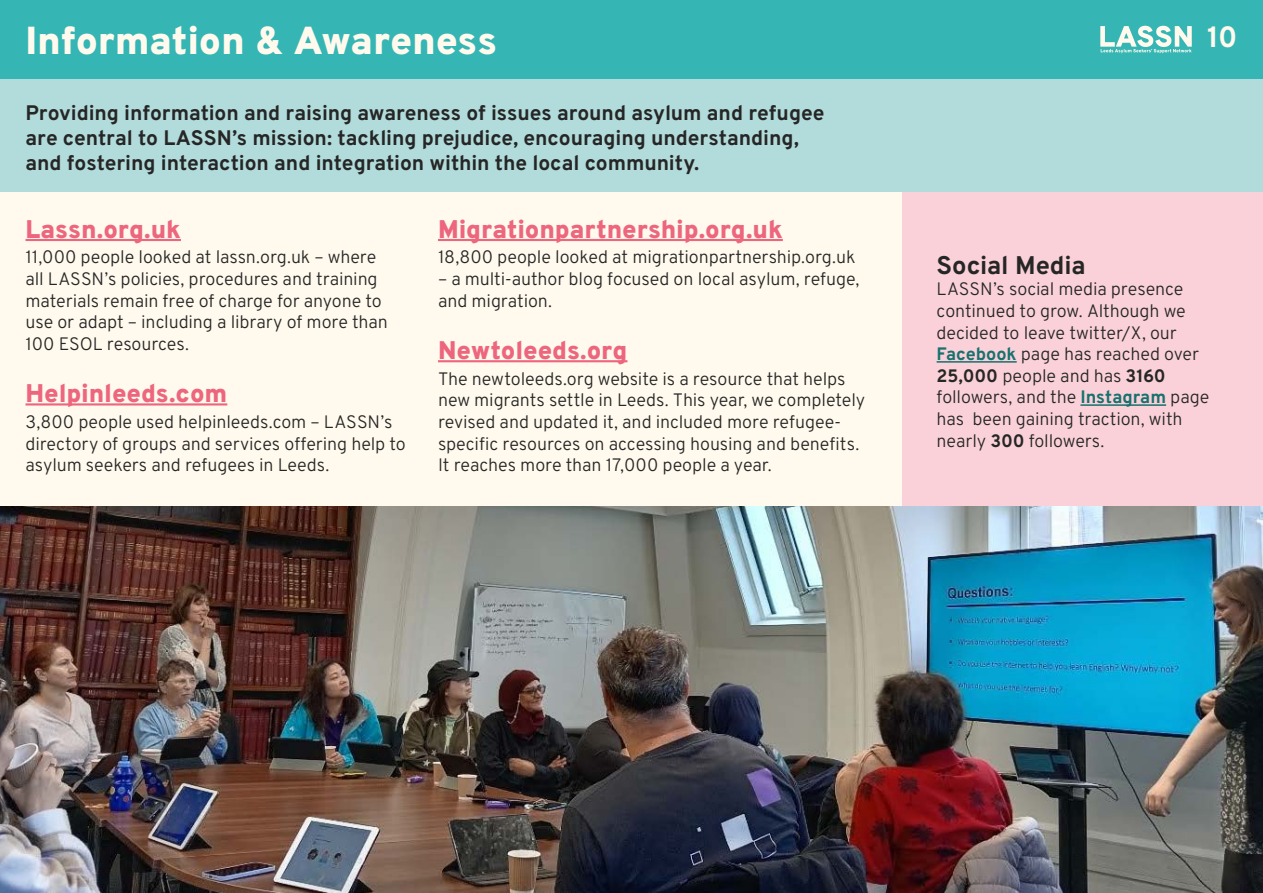
<style>
.page{position:relative;width:1263px;height:893px;background:#fffaed}
.page>*{position:absolute;margin:0;border:0;box-sizing:border-box;transform-origin:0 0}
.t1{font:900 39px "Overpass";letter-spacing:-.005em;color:#fffaed}
.t2{font:700 29.4px "Overpass";color:#fffaed}
.t3{font:900 25.5px "Overpass";letter-spacing:-.005em;color:#ed667e}
.t4{font:700 25.5px "Overpass";letter-spacing:-.005em;color:#262626}
.t5{font:700 21px/25.2px "Overpass";letter-spacing:-.005em;color:#262626}
.t6{font:300 18px/21.6px "Overpass";letter-spacing:-.005em;color:#262626}
.s1{font-weight:700;color:#17716e}
.s2{font-weight:700}
</style>
<div class="page">
<div style="left:0;top:0;width:1263px;height:79px;background:#35b6b4"></div>
<svg style="left:1100px;top:26px;width:92px;height:27px"></svg>
<div style="left:902px;top:192px;width:361px;height:314px;background:#fad1d8"></div>
<hr style="left:936px;top:361px;width:81px;height:2px;background:#17716e">
<hr style="left:1080px;top:404px;width:86px;height:2px;background:#17716e">
<div style="left:0;top:79px;width:1263px;height:113px;background:#b2dcdb"></div>
<hr style="left:26px;top:239px;width:155px;height:2px;background:#ed667e">
<hr style="left:26px;top:403px;width:201px;height:2px;background:#ed667e">
<hr style="left:438px;top:239px;width:345px;height:2px;background:#ed667e">
<hr style="left:438px;top:360px;width:189px;height:2px;background:#ed667e">
<img style="left:0;top:506px;width:1263px;height:387px">
<h1 class="t1" style="left:26px;top:9px;width:473px">Information &amp; Awareness</h1>
<p class="t5" style="left:26px;top:99px;width:800px">Providing information and raising awareness of issues around asylum and refugee are central to LASSN’s mission: tackling prejudice, encouraging understanding, and fostering interaction and integration within the local community.</p>
<h3 class="t3" style="left:26px;top:208px;width:157px">Lassn.org.uk</h3>
<p class="t6" style="left:26px;top:246px;width:364px">11,000 people looked at lassn.org.uk – where all LASSN’s policies, procedures and training materials remain free of charge for anyone to use or adapt – including a library of more than 100 ESOL resources.</p>
<h3 class="t3" style="left:26px;top:373px;width:203px">Helpinleeds.com</h3>
<p class="t6" style="left:26px;top:410px;width:382px">3,800 people used helpinleeds.com – LASSN’s directory of groups and services offering help to asylum seekers and refugees in Leeds.</p>
<h3 class="t3" style="left:438px;top:208px;width:346px">Migrationpartnership.org.uk</h3>
<p class="t6" style="left:438px;top:246px;width:419px">18,800 people looked at migrationpartnership.org.uk</p>
<p class="t6" style="left:438px;top:267px;width:423px">– a multi-author blog focused on local asylum, refuge, and migration.</p>
<h3 class="t3" style="left:438px;top:329px;width:191px">Newtoleeds.org</h3>
<p class="t6" style="left:438px;top:367px;width:429px">The newtoleeds.org website is a resource that helps new migrants settle in Leeds. This year, we completely revised and updated it, and included more refugee&shy;specific resources on accessing housing and benefits.<br>It reaches more than 17,000 people a year.</p>
<h2 class="t2" style="left:1207px;top:13px;width:32px">10</h2>
<h3 class="t4" style="left:936px;top:244px;width:151px">Social Media</h3>
<p class="t6" style="left:936px;top:278px;width:274px">LASSN’s social media presence continued to grow. Although we decided to leave twitter/X, our<br><span class="s1">Facebook</span> page has reached over<br><span class="s2">25,000</span> people and has <span class="s2">3160 </span>followers, and the <span class="s1">Instagram</span> page has been gaining traction, with nearly <span class="s2">300</span> followers.</p>
</div>
